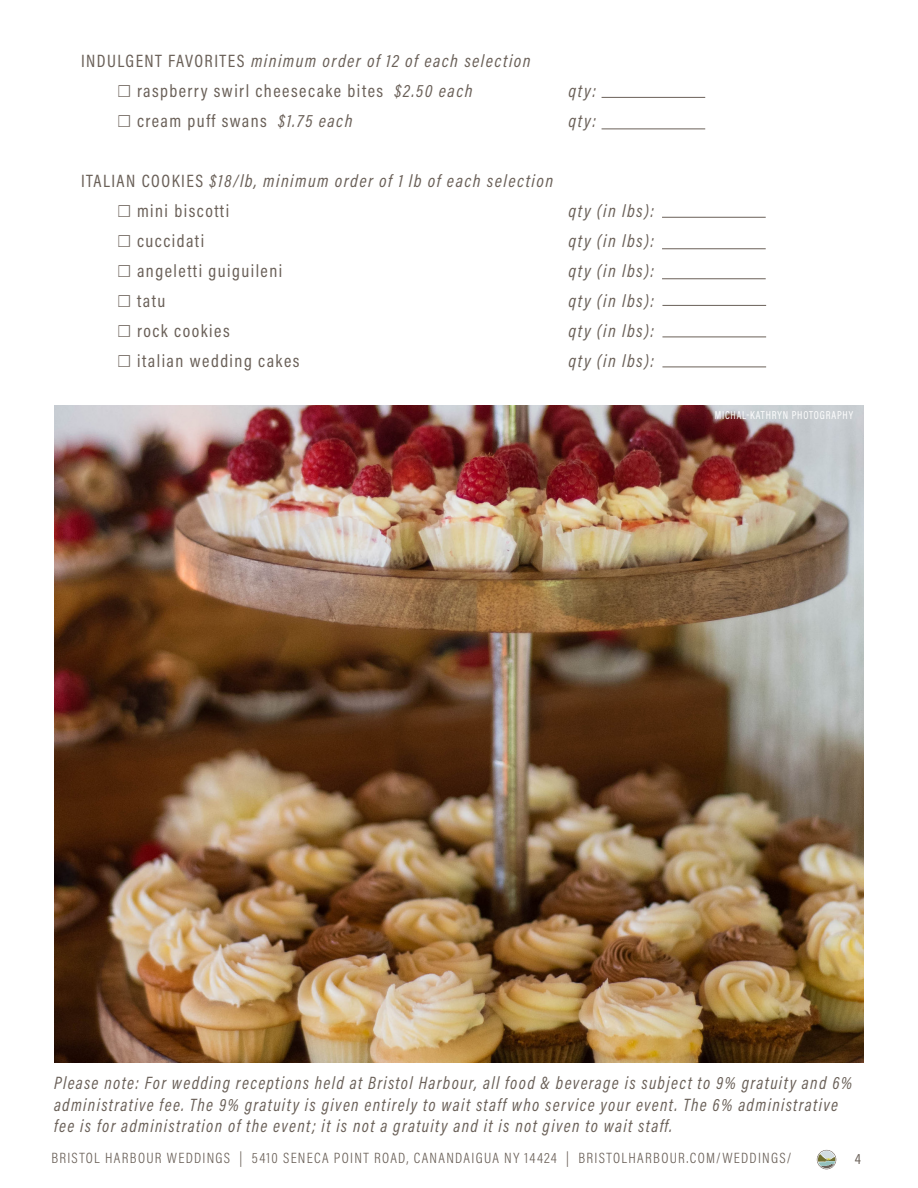
<style>
.page{position:relative;width:918px;height:1188px;background:#fff}
.page>*{position:absolute;margin:0;border:0;box-sizing:border-box;transform-origin:0 0}
.t1{font:italic 18px/21.6px "Acumin Pro Cond";letter-spacing:.08em;color:#6a6058;scale:.95 1}
.t2{font:italic 18px "Acumin Pro Cond";letter-spacing:.08em;color:#6a6058}
.t3{font:18px "Acumin Pro Cond";letter-spacing:.08em;color:#6a6058}
.t4{font:300 15px "Acumin Pro Cond";letter-spacing:.085em;color:#6a6058}
.t5{font:15px "Acumin Pro Cond";color:#6a6058}
.t6{font:11.55px "Acumin Pro Cond";letter-spacing:.08em;color:#fff;scale:.91 1}
.s1{font-style:normal}
.s2{font-style:italic}
</style>
<div class="page">
<svg style="left:817px;top:1150px;width:19px;height:19px"></svg>
<img style="left:54px;top:405px;width:810px;height:658px">
<hr style="left:602px;top:97px;width:103px;height:1px;background:#6a6058">
<hr style="left:602px;top:129px;width:103px;height:1px;background:#6a6058">
<hr style="left:662px;top:217px;width:104px;height:1px;background:#6a6058">
<hr style="left:662px;top:249px;width:104px;height:1px;background:#6a6058">
<hr style="left:662px;top:279px;width:104px;height:1px;background:#6a6058">
<hr style="left:662px;top:305px;width:104px;height:1px;background:#6a6058">
<hr style="left:662px;top:337px;width:104px;height:1px;background:#6a6058">
<hr style="left:662px;top:367px;width:104px;height:1px;background:#6a6058">
<p class="t2" style="left:81px;top:49px;width:451px"><span class="s1">INDULGENT FAVORITES</span> minimum order of 12 of each selection</p>
<p class="t3" style="left:117px;top:79px;width:357px">☐ raspberry swirl cheesecake bites <span class="s2">$2.50 each</span></p>
<p class="t2" style="left:569px;top:79px;width:29px">qty:</p>
<p class="t3" style="left:117px;top:109px;width:237px">☐ cream puff swans <span class="s2">$1.75 each</span></p>
<p class="t2" style="left:568px;top:109px;width:29px">qty:</p>
<p class="t2" style="left:81px;top:169px;width:474px"><span class="s1">ITALIAN COOKIES</span> $18/lb, minimum order of 1 lb of each selection</p>
<p class="t3" style="left:117px;top:199px;width:114px">☐ mini biscotti</p>
<p class="t2" style="left:569px;top:199px;width:87px">qty (in lbs):</p>
<p class="t3" style="left:117px;top:229px;width:89px">☐ cuccidati</p>
<p class="t2" style="left:568px;top:229px;width:87px">qty (in lbs):</p>
<p class="t3" style="left:117px;top:259px;width:167px">☐ angeletti guiguileni</p>
<p class="t2" style="left:569px;top:259px;width:87px">qty (in lbs):</p>
<p class="t3" style="left:117px;top:289px;width:50px">☐ tatu</p>
<p class="t2" style="left:568px;top:289px;width:87px">qty (in lbs):</p>
<p class="t3" style="left:117px;top:319px;width:114px">☐ rock cookies</p>
<p class="t2" style="left:569px;top:319px;width:87px">qty (in lbs):</p>
<p class="t3" style="left:117px;top:349px;width:184px">☐ italian wedding cakes</p>
<p class="t2" style="left:569px;top:349px;width:87px">qty (in lbs):</p>
<p class="t6" style="left:715px;top:408px;width:153px">MICHAL-KATHRYN PHOTOGRAPHY</p>
<p class="t1" style="left:54px;top:1072px;width:842px">Please note: For wedding receptions held at Bristol Harbour, all food &amp; beverage is subject to 9% gratuity and 6% administrative fee. The 9% gratuity is given entirely to wait staff who service your event. The 6% administrative fee is for administration of the event; it is not a gratuity and it is not given to wait staff.</p>
<p class="t4" style="left:51px;top:1148px;width:742px">BRISTOL HARBOUR WEDDINGS | 5410 SENECA POINT ROAD, CANANDAIGUA NY 14424 | BRISTOLHARBOUR.COM/WEDDINGS/</p>
<p class="t5" style="left:855px;top:1149px;width:8px">4</p>
</div>
